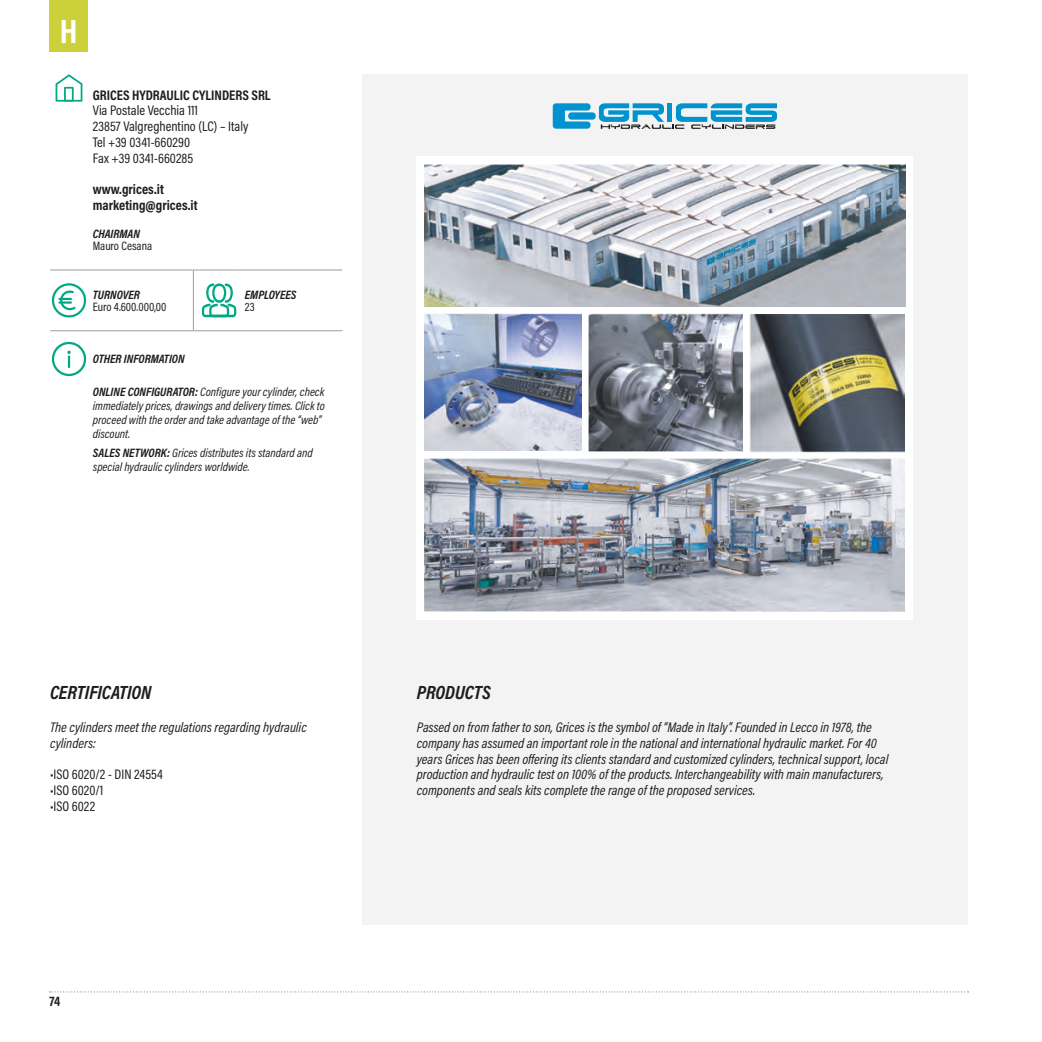
<style>
.page{position:relative;width:1042px;height:1042px;background:#fff}
.page>*{position:absolute;margin:0;border:0;box-sizing:border-box;transform-origin:0 0}
.t1{font:700 33.77px "Acumin Pro Cond";color:#fff}
.PRODOTTO{font:italic 700 19.25px "Acumin Pro Cond";color:#1d1d1b}
.INDIRIZZO{font:italic 14px/15.8px "Acumin Pro Cond";color:#1d1d1b}
.INDIRIZZO-2{font:14px "Acumin Pro Cond";color:#1d1d1b}
.INDIRIZZO-3{font:700 14px "Acumin Pro Cond";color:#1d1d1b}
.INFO{font:italic 12.25px/14px "Acumin Pro Cond";color:#1d1d1b}
.DATI_TIT{font:italic 700 12.25px "Acumin Pro Cond";letter-spacing:-.005em;color:#1d1d1b}
.DATI_TIT-2{font:12.25px "Acumin Pro Cond";color:#1d1d1b}
.s1{font-weight:700}
</style>
<div class="page">
<div style="left:362px;top:74px;width:605px;height:851px;background:#f3f3f3"></div>
<svg style="left:50px;top:991px;width:918px;height:1px"></svg>
<div style="left:50px;top:0;width:38px;height:52px;background:#ccd03a"></div>
<svg style="left:599px;top:103px;width:178px;height:26px"></svg>
<svg style="left:553px;top:103px;width:37px;height:26px"></svg>
<div style="left:568px;top:112px;width:28px;height:8px;background:#0093cf;border-radius:3px"></div>
<hr style="left:50px;top:270px;width:38px;height:1px;background:#9d9d9d">
<hr style="left:88px;top:270px;width:105px;height:1px;background:#9d9d9d">
<hr style="left:193px;top:270px;width:1px;height:60px;background:#9d9d9d">
<hr style="left:193px;top:270px;width:47px;height:1px;background:#9d9d9d">
<hr style="left:240px;top:270px;width:102px;height:1px;background:#9d9d9d">
<hr style="left:50px;top:330px;width:38px;height:1px;background:#9d9d9d">
<hr style="left:88px;top:330px;width:105px;height:1px;background:#9d9d9d">
<hr style="left:193px;top:330px;width:47px;height:1px;background:#9d9d9d">
<hr style="left:240px;top:330px;width:102px;height:1px;background:#9d9d9d">
<svg style="left:56px;top:74px;width:26px;height:28px"></svg>
<svg style="left:52px;top:283px;width:34px;height:34px"></svg>
<svg style="left:201px;top:283px;width:36px;height:34px"></svg>
<svg style="left:52px;top:342px;width:34px;height:34px"></svg>
<img style="left:417px;top:157px;width:496px;height:462px">
<img style="left:424px;top:458px;width:481px;height:153px">
<img style="left:424px;top:313px;width:157px;height:138px">
<img style="left:749px;top:314px;width:155px;height:139px">
<img style="left:424px;top:165px;width:481px;height:142px">
<img style="left:588px;top:313px;width:155px;height:138px">
<h1 class="t1" style="left:60px;top:9px;width:19px">H</h1>
<p class="INDIRIZZO-3" style="left:93px;top:86px;width:179px">GRICES HYDRAULIC CYLINDERS SRL</p>
<p class="INDIRIZZO-2" style="left:93px;top:101px;width:107px">Via Postale Vecchia 111</p>
<p class="INDIRIZZO-2" style="left:93px;top:117px;width:157px">23857 Valgreghentino (LC) – Italy</p>
<p class="INDIRIZZO-2" style="left:93px;top:133px;width:99px">Tel +39 0341-660290</p>
<p class="INDIRIZZO-2" style="left:93px;top:149px;width:102px">Fax +39 0341-660285</p>
<p class="INDIRIZZO-3" style="left:93px;top:180px;width:73px">www.grices.it</p>
<p class="INDIRIZZO-3" style="left:93px;top:196px;width:106px">marketing@grices.it</p>
<p class="DATI_TIT" style="left:93px;top:225px;width:49px">CHAIRMAN</p>
<p class="DATI_TIT-2" style="left:93px;top:238px;width:61px">Mauro Cesana</p>
<p class="DATI_TIT" style="left:93px;top:286px;width:49px">TURNOVER</p>
<p class="DATI_TIT-2" style="left:93px;top:299px;width:75px">Euro 4.600.000,00</p>
<p class="DATI_TIT" style="left:245px;top:286px;width:53px">EMPLOYEES</p>
<p class="DATI_TIT-2" style="left:245px;top:299px;width:11px">23</p>
<p class="DATI_TIT" style="left:93px;top:351px;width:93px">OTHER INFORMATION</p>
<p class="INFO" style="left:93px;top:384px;width:234px"><span class="s1">ONLINE CONFIGURATOR:</span> Configure your cylinder, check immediately prices, drawings and delivery times. Click to proceed with the order and take advantage of the “web” discount.</p>
<p class="INFO" style="left:93px;top:445px;width:221px"><span class="s1">SALES NETWORK:</span> Grices distributes its standard and special hydraulic cylinders worldwide.</p>
<p class="PRODOTTO" style="left:50px;top:679px;width:103px">CERTIFICATION</p>
<p class="INDIRIZZO" style="left:50px;top:719px;width:258px">The cylinders meet the regulations regarding hydraulic cylinders:</p>
<p class="INDIRIZZO-2" style="left:50px;top:765px;width:114px">•ISO 6020/2 - DIN 24554</p>
<p class="INDIRIZZO-2" style="left:50px;top:781px;width:55px">•ISO 6020/1</p>
<p class="INDIRIZZO-2" style="left:50px;top:797px;width:47px">•ISO 6022</p>
<p class="INDIRIZZO-3" style="left:50px;top:991px;width:12px">74</p>
<p class="PRODOTTO" style="left:417px;top:679px;width:75px">PRODUCTS</p>
<p class="INDIRIZZO" style="left:417px;top:719px;width:473px">Passed on from father to son, Grices is the symbol of “Made in Italy”. Founded in Lecco in 1978, the company has assumed an important role in the national and international hydraulic market. For 40 years Grices has been offering its clients standard and customized cylinders, technical support, local production and hydraulic test on 100% of the products. Interchangeability with main manufacturers, components and seals kits complete the range of the proposed services.</p>
</div>
